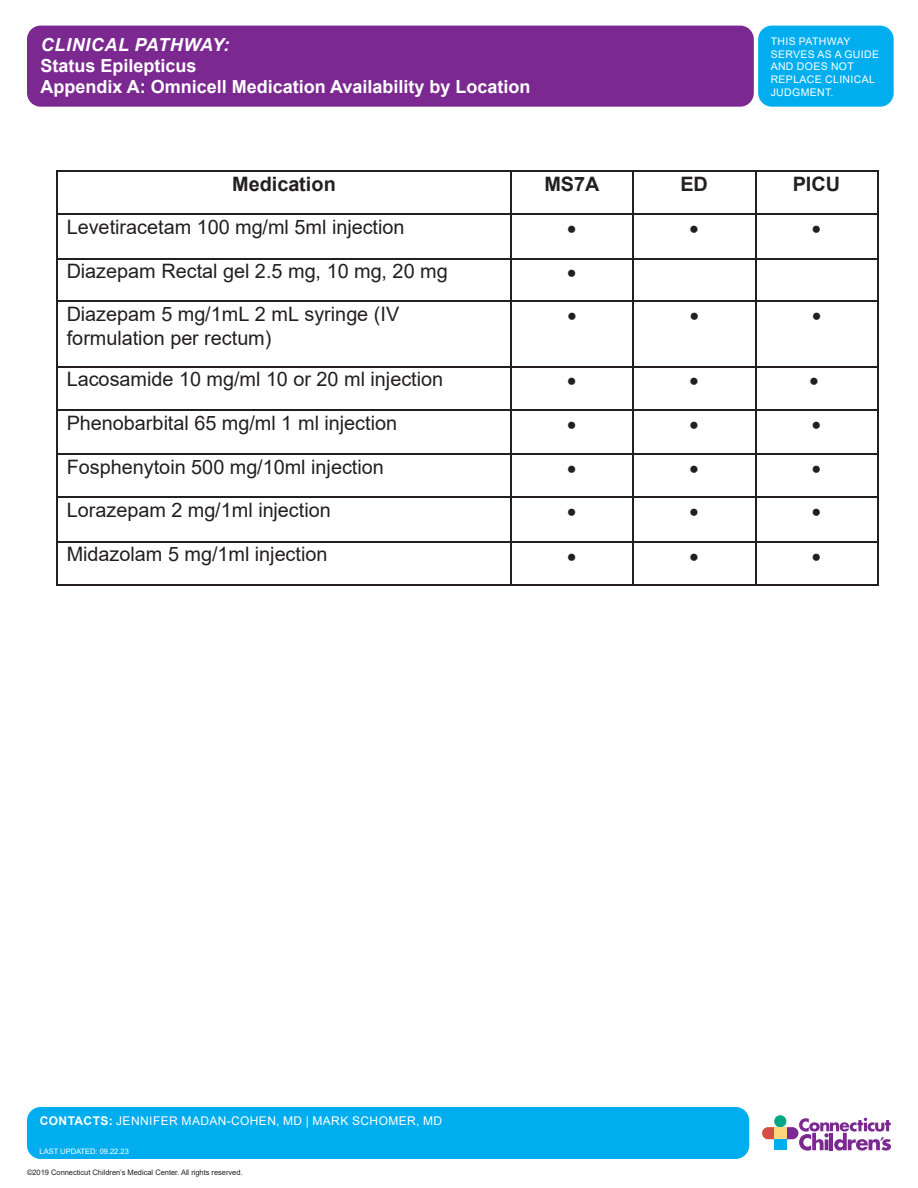
<style>
.page{position:relative;width:918px;height:1188px;background:#fff}
.page>*{position:absolute;margin:0;border:0;box-sizing:border-box;transform-origin:0 0}
.t1{font:19.8px/24.2px "Arial";color:#231f20}
.t2{font:19.8px "Symbol";color:#231f20}
.t3{font:700 19.8px "Arial";color:#231f20}
.t4{font:700 18px/21px "Arial";color:#fff}
.t5{font:italic 700 18px "Arial";letter-spacing:.035em;color:#fff}
.t6{font:12px "Arial";letter-spacing:.035em;color:#fff}
.t7{font:10.5px/12.6px "Arial";letter-spacing:.035em;color:#fff}
.t8{font:7.5px "Arial";letter-spacing:-.005em;color:#231f20}
.t9{font:7.5px "Arial";color:#fff}
.s1{font-weight:700}
</style>
<div class="page">
<svg style="left:762px;top:1115px;width:129px;height:36px"></svg>
<div style="left:774px;top:1127px;width:12px;height:12px;background:#fed77d"></div>
<div style="left:774px;top:1139px;width:12px;height:11px;background:#00aeef"></div>
<div style="left:27px;top:26px;width:727px;height:81px;background:#7b2991;border-radius:14px"></div>
<div style="left:758px;top:26px;width:136px;height:81px;background:#00aeef;border-radius:14px"></div>
<div style="left:27px;top:1107px;width:722px;height:52px;background:#00aeef;border-radius:14px"></div>
<hr style="left:58px;top:170px;width:452px;height:2px;background:#231f20">
<hr style="left:512px;top:170px;width:120px;height:2px;background:#231f20">
<hr style="left:634px;top:170px;width:121px;height:2px;background:#231f20">
<hr style="left:757px;top:170px;width:120px;height:2px;background:#231f20">
<hr style="left:56px;top:172px;width:2px;height:41px;background:#231f20">
<hr style="left:510px;top:172px;width:2px;height:41px;background:#231f20">
<hr style="left:632px;top:172px;width:2px;height:41px;background:#231f20">
<hr style="left:755px;top:172px;width:2px;height:41px;background:#231f20">
<hr style="left:877px;top:172px;width:2px;height:41px;background:#231f20">
<hr style="left:58px;top:213px;width:452px;height:2px;background:#231f20">
<hr style="left:512px;top:213px;width:120px;height:2px;background:#231f20">
<hr style="left:634px;top:213px;width:121px;height:2px;background:#231f20">
<hr style="left:757px;top:213px;width:120px;height:2px;background:#231f20">
<hr style="left:56px;top:215px;width:2px;height:43px;background:#231f20">
<hr style="left:510px;top:215px;width:2px;height:43px;background:#231f20">
<hr style="left:632px;top:215px;width:2px;height:43px;background:#231f20">
<hr style="left:755px;top:215px;width:2px;height:43px;background:#231f20">
<hr style="left:877px;top:215px;width:2px;height:43px;background:#231f20">
<hr style="left:58px;top:258px;width:452px;height:1px;background:#231f20">
<hr style="left:512px;top:258px;width:120px;height:1px;background:#231f20">
<hr style="left:634px;top:258px;width:121px;height:1px;background:#231f20">
<hr style="left:757px;top:258px;width:120px;height:1px;background:#231f20">
<hr style="left:56px;top:259px;width:2px;height:41px;background:#231f20">
<hr style="left:510px;top:259px;width:2px;height:41px;background:#231f20">
<hr style="left:632px;top:259px;width:2px;height:41px;background:#231f20">
<hr style="left:755px;top:259px;width:2px;height:41px;background:#231f20">
<hr style="left:877px;top:259px;width:2px;height:41px;background:#231f20">
<hr style="left:58px;top:300px;width:452px;height:2px;background:#231f20">
<hr style="left:512px;top:300px;width:120px;height:2px;background:#231f20">
<hr style="left:634px;top:300px;width:121px;height:2px;background:#231f20">
<hr style="left:757px;top:300px;width:120px;height:2px;background:#231f20">
<hr style="left:56px;top:302px;width:2px;height:64px;background:#231f20">
<hr style="left:510px;top:302px;width:2px;height:64px;background:#231f20">
<hr style="left:632px;top:302px;width:2px;height:64px;background:#231f20">
<hr style="left:755px;top:302px;width:2px;height:64px;background:#231f20">
<hr style="left:877px;top:302px;width:2px;height:64px;background:#231f20">
<hr style="left:58px;top:366px;width:452px;height:2px;background:#231f20">
<hr style="left:512px;top:366px;width:120px;height:2px;background:#231f20">
<hr style="left:634px;top:366px;width:121px;height:2px;background:#231f20">
<hr style="left:757px;top:366px;width:120px;height:2px;background:#231f20">
<hr style="left:56px;top:368px;width:2px;height:41px;background:#231f20">
<hr style="left:510px;top:368px;width:2px;height:41px;background:#231f20">
<hr style="left:632px;top:368px;width:2px;height:41px;background:#231f20">
<hr style="left:755px;top:368px;width:2px;height:41px;background:#231f20">
<hr style="left:877px;top:368px;width:2px;height:41px;background:#231f20">
<hr style="left:58px;top:409px;width:452px;height:2px;background:#231f20">
<hr style="left:512px;top:409px;width:120px;height:2px;background:#231f20">
<hr style="left:634px;top:409px;width:121px;height:2px;background:#231f20">
<hr style="left:757px;top:409px;width:120px;height:2px;background:#231f20">
<hr style="left:56px;top:411px;width:2px;height:43px;background:#231f20">
<hr style="left:510px;top:411px;width:2px;height:43px;background:#231f20">
<hr style="left:632px;top:411px;width:2px;height:43px;background:#231f20">
<hr style="left:755px;top:411px;width:2px;height:43px;background:#231f20">
<hr style="left:877px;top:411px;width:2px;height:43px;background:#231f20">
<hr style="left:58px;top:454px;width:452px;height:1px;background:#231f20">
<hr style="left:512px;top:454px;width:120px;height:1px;background:#231f20">
<hr style="left:634px;top:454px;width:121px;height:1px;background:#231f20">
<hr style="left:757px;top:454px;width:120px;height:1px;background:#231f20">
<hr style="left:56px;top:455px;width:2px;height:42px;background:#231f20">
<hr style="left:510px;top:455px;width:2px;height:42px;background:#231f20">
<hr style="left:632px;top:455px;width:2px;height:42px;background:#231f20">
<hr style="left:755px;top:455px;width:2px;height:42px;background:#231f20">
<hr style="left:877px;top:455px;width:2px;height:42px;background:#231f20">
<hr style="left:58px;top:497px;width:452px;height:1px;background:#231f20">
<hr style="left:512px;top:497px;width:120px;height:1px;background:#231f20">
<hr style="left:634px;top:497px;width:121px;height:1px;background:#231f20">
<hr style="left:757px;top:497px;width:120px;height:1px;background:#231f20">
<hr style="left:56px;top:498px;width:2px;height:43px;background:#231f20">
<hr style="left:510px;top:498px;width:2px;height:43px;background:#231f20">
<hr style="left:632px;top:498px;width:2px;height:43px;background:#231f20">
<hr style="left:755px;top:498px;width:2px;height:43px;background:#231f20">
<hr style="left:877px;top:498px;width:2px;height:43px;background:#231f20">
<hr style="left:58px;top:541px;width:452px;height:2px;background:#231f20">
<hr style="left:512px;top:541px;width:120px;height:2px;background:#231f20">
<hr style="left:634px;top:541px;width:121px;height:2px;background:#231f20">
<hr style="left:757px;top:541px;width:120px;height:2px;background:#231f20">
<hr style="left:56px;top:543px;width:2px;height:41px;background:#231f20">
<hr style="left:58px;top:584px;width:452px;height:2px;background:#231f20">
<hr style="left:510px;top:543px;width:2px;height:41px;background:#231f20">
<hr style="left:512px;top:584px;width:120px;height:2px;background:#231f20">
<hr style="left:632px;top:543px;width:2px;height:41px;background:#231f20">
<hr style="left:634px;top:584px;width:121px;height:2px;background:#231f20">
<hr style="left:755px;top:543px;width:2px;height:41px;background:#231f20">
<hr style="left:757px;top:584px;width:120px;height:2px;background:#231f20">
<hr style="left:877px;top:543px;width:2px;height:41px;background:#231f20">
<p class="t5" style="left:41px;top:32px;width:190px">CLINICAL PATHWAY:</p>
<p class="t4" style="left:41px;top:55px;width:492px">Status Epilepticus<br>Appendix A: Omnicell Medication Availability by Location</p>
<p class="t7" style="left:771px;top:35px;width:110px">THIS PATHWAY<br>SERVES AS A GUIDE<br>AND DOES NOT<br>REPLACE CLINICAL<br>JUDGMENT.</p>
<p class="t3" style="left:232px;top:170px;width:105px">Medication</p>
<p class="t3" style="left:544px;top:170px;width:57px">MS7A</p>
<p class="t3" style="left:680px;top:170px;width:29px">ED</p>
<p class="t3" style="left:793px;top:170px;width:49px">PICU</p>
<p class="t1" style="left:67px;top:215px;width:339px">Levetiracetam 100 mg/ml 5ml injection</p>
<p class="t2" style="left:567px;top:215px;width:11px">•</p>
<p class="t2" style="left:690px;top:215px;width:11px">•</p>
<p class="t2" style="left:812px;top:215px;width:11px">•</p>
<p class="t1" style="left:67px;top:259px;width:383px">Diazepam Rectal gel 2.5 mg, 10 mg, 20 mg</p>
<p class="t2" style="left:567px;top:259px;width:11px">•</p>
<p class="t1" style="left:67px;top:302px;width:334px">Diazepam 5 mg/1mL 2 mL syringe (IV formulation per rectum)</p>
<p class="t2" style="left:567px;top:302px;width:11px">•</p>
<p class="t2" style="left:690px;top:302px;width:11px">•</p>
<p class="t2" style="left:812px;top:302px;width:11px">•</p>
<p class="t1" style="left:67px;top:367px;width:378px">Lacosamide 10 mg/ml 10 or 20 ml injection</p>
<p class="t2" style="left:567px;top:368px;width:11px">•</p>
<p class="t2" style="left:690px;top:368px;width:11px">•</p>
<p class="t2" style="left:809px;top:368px;width:11px">•</p>
<p class="t1" style="left:67px;top:410px;width:332px">Phenobarbital 65 mg/ml 1 ml injection</p>
<p class="t2" style="left:567px;top:411px;width:11px">•</p>
<p class="t2" style="left:690px;top:411px;width:11px">•</p>
<p class="t2" style="left:812px;top:411px;width:11px">•</p>
<p class="t1" style="left:67px;top:455px;width:319px">Fosphenytoin 500 mg/10ml injection</p>
<p class="t2" style="left:567px;top:455px;width:11px">•</p>
<p class="t2" style="left:690px;top:455px;width:11px">•</p>
<p class="t2" style="left:812px;top:455px;width:11px">•</p>
<p class="t1" style="left:67px;top:498px;width:266px">Lorazepam 2 mg/1ml injection</p>
<p class="t2" style="left:567px;top:498px;width:11px">•</p>
<p class="t2" style="left:690px;top:498px;width:11px">•</p>
<p class="t2" style="left:812px;top:498px;width:11px">•</p>
<p class="t1" style="left:67px;top:542px;width:262px">Midazolam 5 mg/1ml injection</p>
<p class="t2" style="left:567px;top:543px;width:11px">•</p>
<p class="t2" style="left:690px;top:543px;width:11px">•</p>
<p class="t2" style="left:812px;top:543px;width:11px">•</p>
<p class="t6" style="left:40px;top:1112px;width:404px"><span class="s1">CONTACTS:</span> JENNIFER MADAN-COHEN, MD | MARK SCHOMER, MD</p>
<p class="t9" style="left:40px;top:1146px;width:91px">LAST UPDATED: 09.22.23</p>
<p class="t8" style="left:27px;top:1167px;width:217px">©2019 Connecticut Children’s Medical Center. All rights reserved.</p>
</div>
